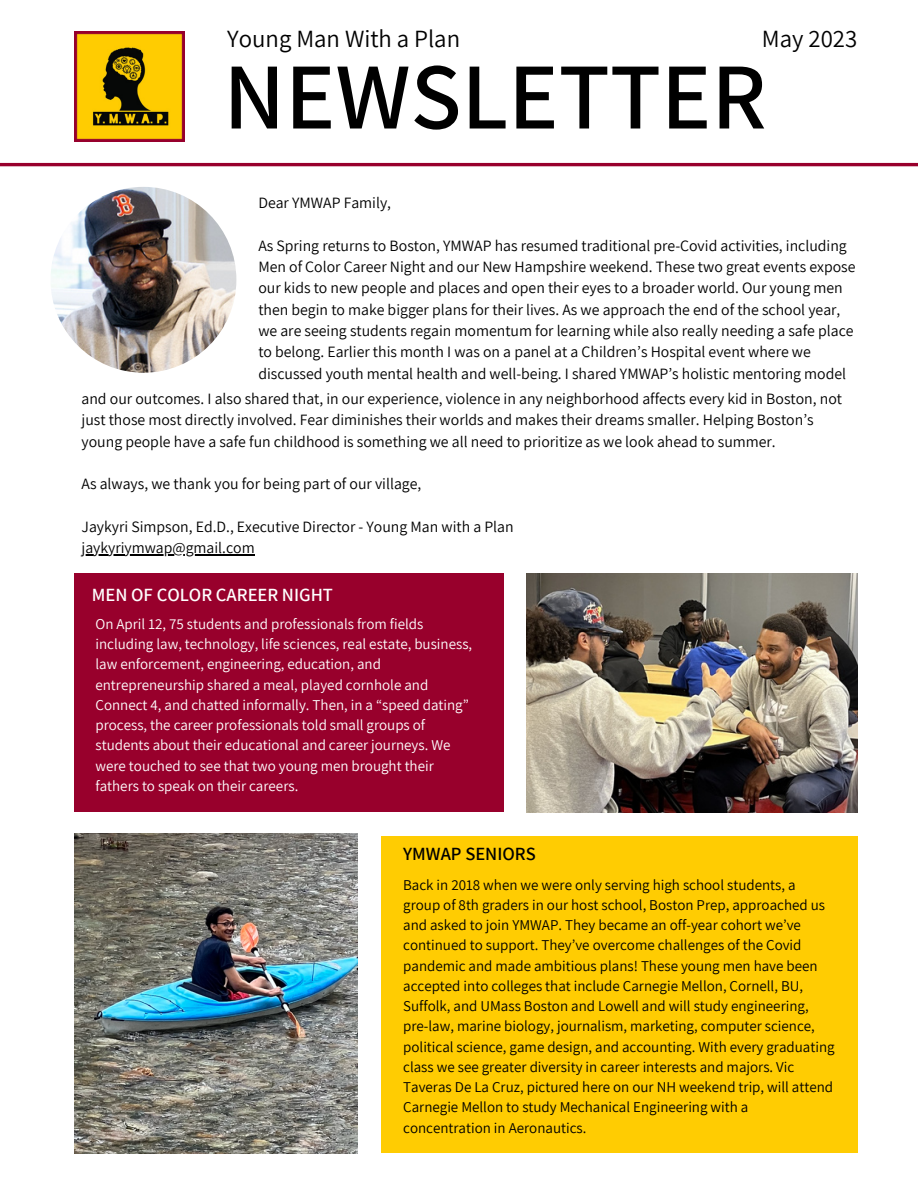
<style>
.page{position:relative;width:918px;height:1188px;background:#fff}
.page>*{position:absolute;margin:0;border:0;box-sizing:border-box;transform-origin:0 0}
.t1{font:600 94.5px "Assistant";color:#000}
.t2{font:24.75px "Assistant";color:#000}
.t3{font:600 18.6px "Assistant";color:#fff}
.t4{font:600 18.6px "Assistant";color:#000}
.t5{font:15.75px/21.3px "Assistant";color:#000}
.t6{font:15px/20.2px "Assistant";color:#000}
.t7{font:15px/20.2px "Assistant";color:#fff}
</style>
<div class="page">
<div style="left:74px;top:574px;width:430px;height:238px;background:#98002c"></div>
<div style="left:381px;top:836px;width:476px;height:317px;background:#ffcc02"></div>
<img style="left:526px;top:574px;width:331px;height:238px">
<img style="left:74px;top:834px;width:284px;height:319px">
<hr style="left:0;top:163px;width:918px;height:3px;background:#98002c">
<img style="left:74px;top:31px;width:111px;height:110px">
<img style="left:51px;top:187px;width:185px;height:186px;border-radius:50%">
<hr style="left:82px;top:555px;width:173px;height:1px;background:#000">
<p class="t2" style="left:227px;top:22px;width:234px">Young Man With a Plan</p>
<p class="t2" style="left:762px;top:22px;width:97px">May 2023</p>
<p class="t1" style="left:224px;top:32px;width:544px">NEWSLETTER</p>
<p class="t5" style="left:258px;top:191px;width:134px">Dear YMWAP Family,</p>
<p class="t5" style="left:258px;top:234px;width:599px">As Spring returns to Boston, YMWAP has resumed traditional pre-Covid activities, including Men of Color Career Night and our New Hampshire weekend. These two great events expose our kids to new people and places and open their eyes to a broader world. Our young men then begin to make bigger plans for their lives. As we approach the end of the school year, we are seeing students regain momentum for learning while also really needing a safe place to belong. Earlier this month I was on a panel at a Children’s Hospital event where we discussed youth mental health and well-being. I shared YMWAP’s holistic mentoring model</p>
<p class="t5" style="left:82px;top:387px;width:762px">and our outcomes. I also shared that, in our experience, violence in any neighborhood affects every kid in Boston, not just those most directly involved. Fear diminishes their worlds and makes their dreams smaller. Helping Boston’s young people have a safe fun childhood is something we all need to prioritize as we look ahead to summer.</p>
<p class="t5" style="left:82px;top:473px;width:341px">As always, we thank you for being part of our village,</p>
<p class="t5" style="left:82px;top:516px;width:434px">Jaykyri Simpson, Ed.D., Executive Director - Young Man with a Plan</p>
<p class="t5" style="left:82px;top:537px;width:175px">jaykyriymwap@gmail.com</p>
<p class="t3" style="left:92px;top:582px;width:243px">MEN OF COLOR CAREER NIGHT</p>
<p class="t7" style="left:95px;top:613px;width:378px">On April 12, 75 students and professionals from fields including law, technology, life sciences, real estate, business, law enforcement, engineering, education, and entrepreneurship shared a meal, played cornhole and Connect 4, and chatted informally. Then, in a “speed dating” process, the career professionals told small groups of students about their educational and career journeys. We were touched to see that two young men brought their fathers to speak on their careers.</p>
<p class="t4" style="left:403px;top:841px;width:134px">YMWAP SENIORS</p>
<p class="t6" style="left:403px;top:874px;width:433px">Back in 2018 when we were only serving high school students, a group of 8th graders in our host school, Boston Prep, approached us and asked to join YMWAP. They became an off-year cohort we’ve continued to support. They’ve overcome challenges of the Covid pandemic and made ambitious plans! These young men have been accepted into colleges that include Carnegie Mellon, Cornell, BU, Suffolk, and UMass Boston and Lowell and will study engineering, pre-law, marine biology, journalism, marketing, computer science, political science, game design, and accounting. With every graduating class we see greater diversity in career interests and majors. Vic Taveras De La Cruz, pictured here on our NH weekend trip, will attend Carnegie Mellon to study Mechanical Engineering with a concentration in Aeronautics.</p>
</div>
